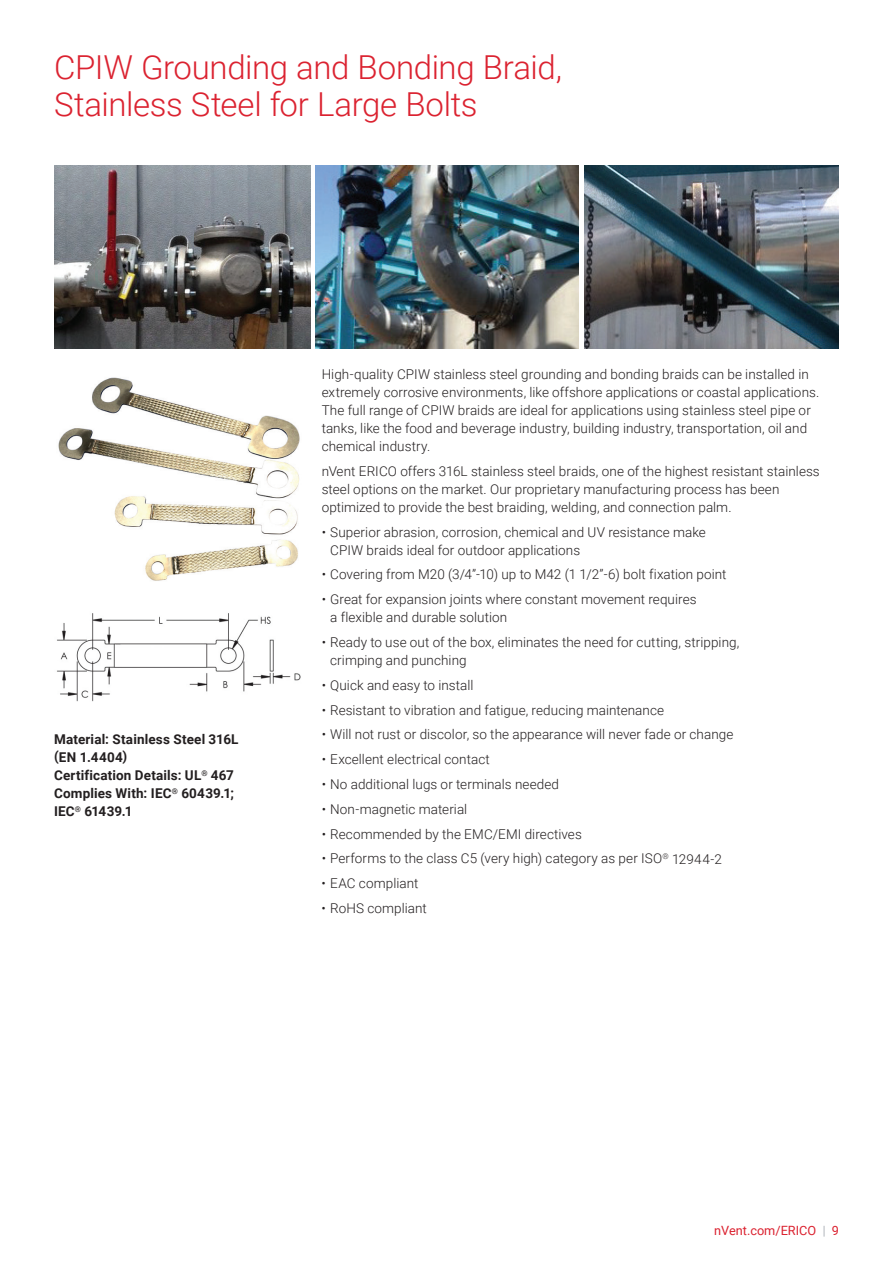
<style>
.page{position:relative;width:893px;height:1263px;background:#fff}
.page>*{position:absolute;margin:0;border:0;box-sizing:border-box;transform-origin:0 0}
.t1{font:300 33px/37.5px "Roboto";letter-spacing:-.01em;color:#db2230}
.t2{font:300 13.5px/18px "Roboto";letter-spacing:.005em;color:#231f20}
.t3{font:700 13.5px/18px "Roboto";letter-spacing:.015em;color:#231f20}
.t4{font:12.75px "Roboto";color:#db2230}
.s1{font-weight:300;color:#8f959e}
</style>
<div class="page">
<img style="left:58px;top:377px;width:242px;height:204px">
<img style="left:57px;top:613px;width:244px;height:89px">
<img style="left:54px;top:166px;width:257px;height:183px">
<img style="left:316px;top:166px;width:262px;height:183px">
<img style="left:584px;top:166px;width:255px;height:183px">
<h1 class="t1" style="left:54px;top:47px;width:509px">CPIW Grounding and Bonding Braid,<br>Stainless Steel for Large Bolts</h1>
<p class="t3" style="left:54px;top:730px;width:186px">Material: Stainless Steel 316L (EN 1.4404)<br>Certification Details: UL<sup>®</sup> 467<br>Complies With: IEC<sup>®</sup> 60439.1;<br>IEC<sup>®</sup> 61439.1</p>
<p class="t2" style="left:322px;top:365px;width:499px">High-quality CPIW stainless steel grounding and bonding braids can be installed in extremely corrosive environments, like offshore applications or coastal applications.<br>The full range of CPIW braids are ideal for applications using stainless steel pipe or tanks, like the food and beverage industry, building industry, transportation, oil and chemical industry.</p>
<p class="t2" style="left:322px;top:461px;width:500px">nVent ERICO offers 316L stainless steel braids, one of the highest resistant stainless steel options on the market. Our proprietary manufacturing process has been optimized to provide the best braiding, welding, and connection palm.</p>
<p class="t2" style="left:330px;top:522px;width:377px;text-indent:-9px">• Superior abrasion, corrosion, chemical and UV resistance make<br>CPIW braids ideal for outdoor applications</p>
<p class="t2" style="left:322px;top:565px;width:406px">• Covering from M20 (3/4”-10) up to M42 (1 1/2”-6) bolt fixation point</p>
<p class="t2" style="left:330px;top:590px;width:368px;text-indent:-9px">• Great for expansion joints where constant movement requires a flexible and durable solution</p>
<p class="t2" style="left:330px;top:633px;width:411px;text-indent:-9px">• Ready to use out of the box, eliminates the need for cutting, stripping, crimping and punching</p>
<p class="t2" style="left:322px;top:675px;width:153px">• Quick and easy to install</p>
<p class="t2" style="left:322px;top:700px;width:344px">• Resistant to vibration and fatigue, reducing maintenance</p>
<p class="t2" style="left:322px;top:725px;width:413px">• Will not rust or discolor, so the appearance will never fade or change</p>
<p class="t2" style="left:322px;top:750px;width:170px">• Excellent electrical contact</p>
<p class="t2" style="left:322px;top:775px;width:239px">• No additional lugs or terminals needed</p>
<p class="t2" style="left:322px;top:799px;width:147px">• Non-magnetic material</p>
<p class="t2" style="left:322px;top:824px;width:262px">• Recommended by the EMC/EMI directives</p>
<p class="t2" style="left:322px;top:849px;width:402px">• Performs to the class C5 (very high) category as per ISO<sup>®</sup> 12944-2</p>
<p class="t2" style="left:322px;top:874px;width:98px">• EAC compliant</p>
<p class="t2" style="left:322px;top:899px;width:107px">• RoHS compliant</p>
<p class="t4" style="left:714px;top:1221px;width:126px">nVent.com/ERICO <span class="s1">|</span> 9</p>
</div>
